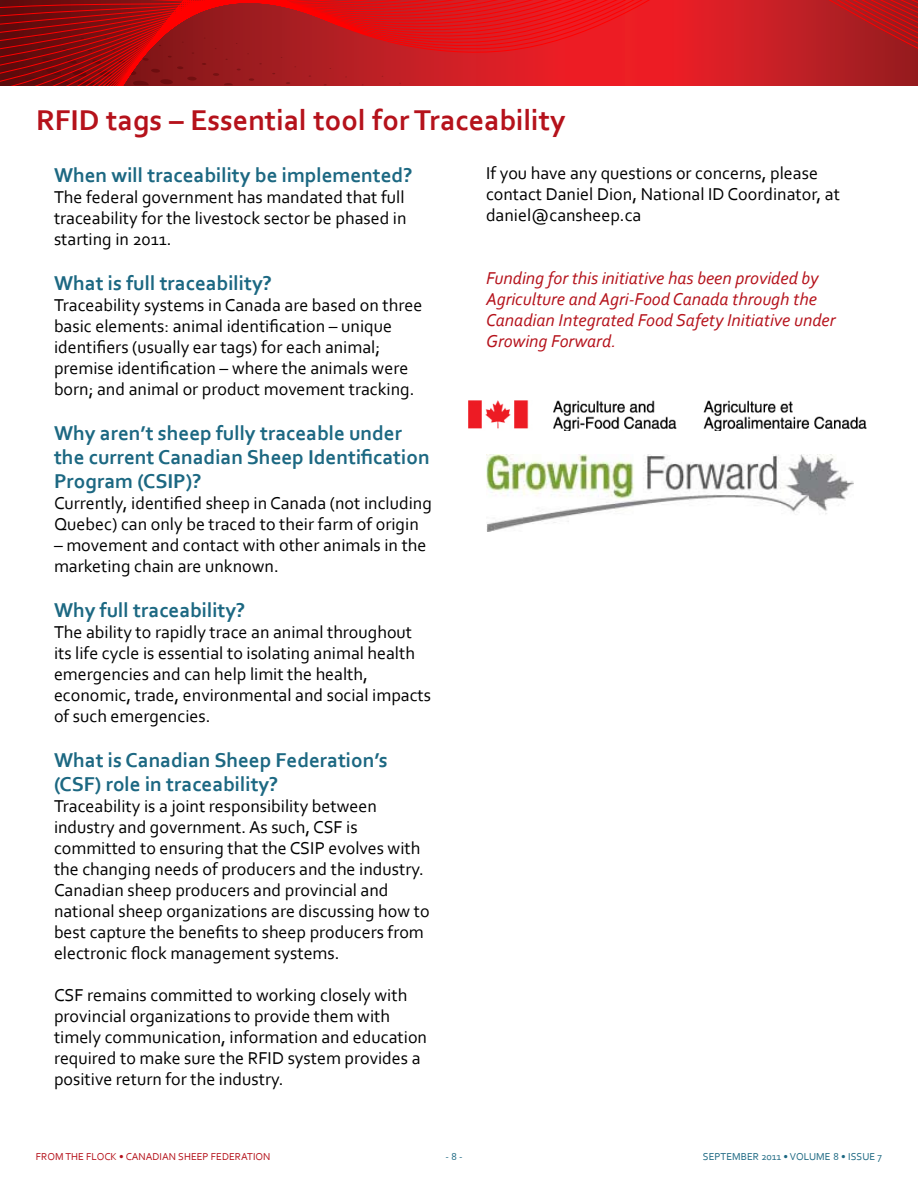
<style>
.page{position:relative;width:918px;height:1188px;background:#fff}
.page>*{position:absolute;margin:0;border:0;box-sizing:border-box;transform-origin:0 0}
.t1{font:700 30px "Corbel";color:#b5121b}
.t2{font:700 21px/24px "Corbel";color:#1c6882}
.t3{font:18px/21px "Corbel";color:#000}
.t4{font:italic 18px/21px "Corbel";color:#b5121b}
.t5{font:10.5px "Corbel";color:#b5121b}
.t6{font:10.5px "Corbel";color:#1c6882}
</style>
<div class="page">
<svg style="left:0;top:0;width:918px;height:85px;background:#be171c"></svg>
<img style="left:468px;top:401px;width:398px;height:29px">
<img style="left:486px;top:454px;width:368px;height:78px">
<h1 class="t1" style="left:36px;top:102px;width:531px">RFID tags – Essential tool for Traceability</h1>
<p class="t3" style="left:486px;top:162px;width:356px">If you have any questions or concerns, please contact Daniel Dion, National ID Coordinator, at daniel@cansheep.ca</p>
<p class="t2" style="left:54px;top:162px;width:360px">When will traceability be implemented?</p>
<p class="t3" style="left:54px;top:186px;width:354px;text-align:justify">The federal government has mandated that full traceability for the livestock sector be phased in starting in 2011.</p>
<p class="t2" style="left:54px;top:270px;width:219px">What is full traceability?</p>
<p class="t3" style="left:54px;top:294px;width:370px">Traceability systems in Canada are based on three basic elements: animal identification – unique identifiers (usually ear tags) for each animal; premise identification – where the animals were born; and animal or product movement tracking.</p>
<p class="t2" style="left:54px;top:420px;width:377px">Why aren’t sheep fully traceable under the current Canadian Sheep Identification<br>Program (CSIP)?</p>
<p class="t3" style="left:54px;top:492px;width:380px">Currently, identified sheep in Canada (not including<br>Quebec) can only be traced to their farm of origin</p>
<p class="t3" style="left:54px;top:534px;width:374px">– movement and contact with other animals in the marketing chain are unknown.</p>
<p class="t2" style="left:54px;top:597px;width:193px">Why full traceability?</p>
<p class="t3" style="left:54px;top:621px;width:379px">The ability to rapidly trace an animal throughout its life cycle is essential to isolating animal health emergencies and can help limit the health, economic, trade, environmental and social impacts of such emergencies.</p>
<p class="t2" style="left:54px;top:747px;width:335px">What is Canadian Sheep Federation’s (CSF) role in traceability?</p>
<p class="t3" style="left:54px;top:795px;width:377px">Traceability is a joint responsibility between industry and government. As such, CSF is committed to ensuring that the CSIP evolves with the changing needs of producers and the industry.<br>Canadian sheep producers and provincial and national sheep organizations are discussing how to best capture the benefits to sheep producers from electronic flock management systems.</p>
<p class="t3" style="left:54px;top:984px;width:375px">CSF remains committed to working closely with provincial organizations to provide them with timely communication, information and education required to make sure the RFID system provides a positive return for the industry.</p>
<p class="t4" style="left:486px;top:268px;width:351px">Funding for this initiative has been provided by Agriculture and Agri-Food Canada through the Canadian Integrated Food Safety Initiative under Growing Forward.</p>
<p class="t5" style="left:36px;top:1150px;width:236px">FROM THE FLOCK • CANADIAN SHEEP FEDERATION</p>
<p class="t6" style="left:446px;top:1150px;width:19px">- 8 -</p>
<p class="t6" style="left:703px;top:1150px;width:181px">SEPTEMBER 2011 • VOLUME 8 • ISSUE 7</p>
</div>
